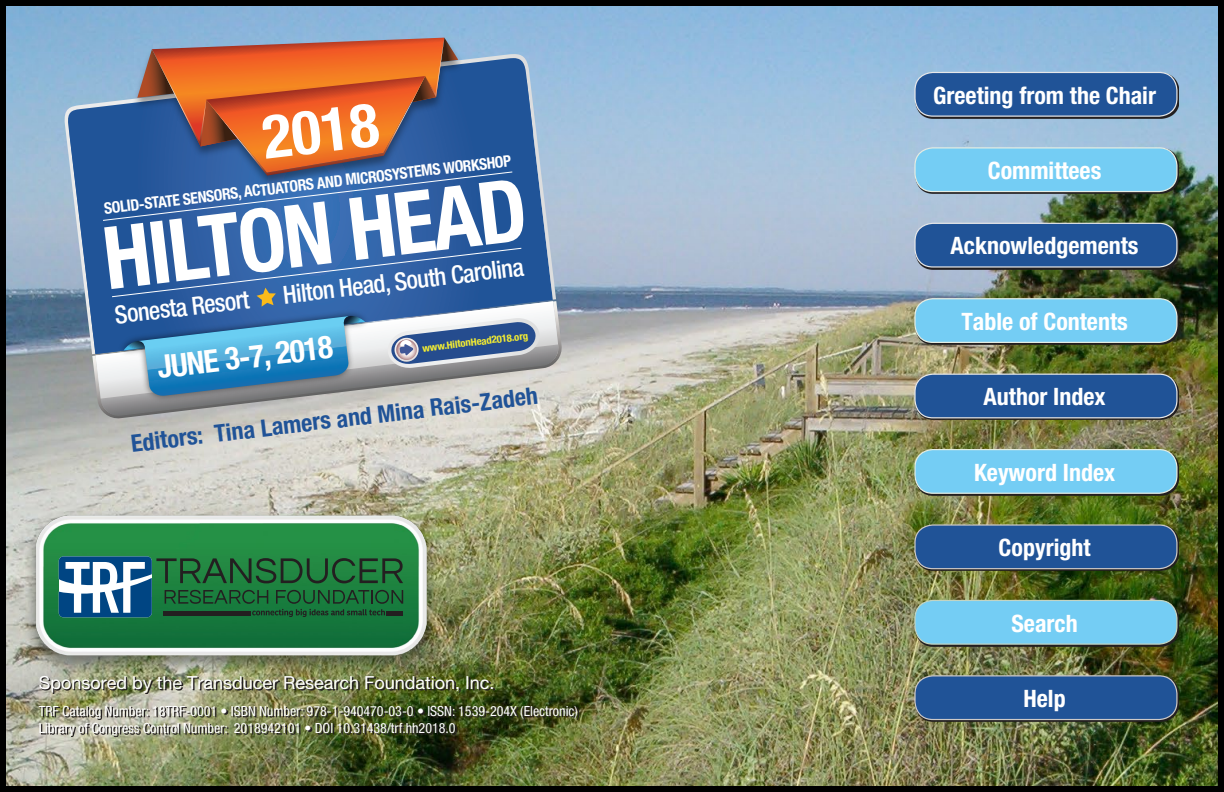
<style>
.page{position:relative;width:1224px;height:792px;background:#fff}
.page>*{position:absolute;margin:0;border:0;box-sizing:border-box;transform-origin:0 0}
.t1{font:700 condensed 87px "Helvetica Neue LT Pro";color:#fff}
.t2{font:700 condensed 60.6px "Helvetica Neue LT Pro";color:#fff}
.t3{font:700 condensed 31.6px "Helvetica Neue LT Pro";color:#fff}
.t4{font:500 condensed 25px "Helvetica Neue LT Pro";color:#fff}
.t5{font:700 condensed 24px "Helvetica Neue";color:#fff}
.t6{font:700 condensed 24px "Helvetica Neue";color:#205397}
.t7{font:18px "Helvetica Neue East A";color:#fff}
.t8{font:700 condensed 15.8px "Helvetica Neue LT Pro";color:#fff}
.t9{font:condensed 14px/16.8px "Helvetica Neue";color:#fff}
.t10{font:700 condensed 10.2px "Helvetica Neue LT Pro";color:#f4ed32;scale:1.07 1}
</style>
<div class="page">
<img style="left:7px;top:7px;width:1210px;height:778px">
<div style="left:0;top:0;width:1224px;height:792px;border:6px solid #000"></div>
<svg style="left:63px;top:54px;width:493px;height:300px;background:#86a6c8"></svg>
<svg style="left:67px;top:58px;width:466px;height:296px;background:#406ea8"></svg>
<svg style="left:92px;top:301px;width:471px;height:119px;background:#babdbd"></svg>
<svg style="left:96px;top:301px;width:463px;height:116px;background:#cdcac4"></svg>
<svg style="left:96px;top:301px;width:462px;height:98px"></svg>
<svg style="left:387px;top:318px;width:154px;height:51px"></svg>
<img style="left:112px;top:307px;width:270px;height:104px">
<svg style="left:124px;top:316px;width:241px;height:81px;background:#5394bd"></svg>
<div style="left:122px;top:10px;width:358px;height:28px;background:#8ab5db"></div>
<svg style="left:102px;top:38px;width:411px;height:183px;background:#796774"></svg>
<svg style="left:111px;top:247px;width:411px;height:60px;background:#3162a4"></svg>
<svg style="left:916px;top:73px;width:263px;height:45px"></svg>
<div style="left:915px;top:72px;width:262px;height:44px;background:#205397;border-radius:18px"></div>
<div style="left:914px;top:72px;width:264px;height:45px;border:1px solid #e6e7e9;border-radius:18px"></div>
<svg style="left:916px;top:149px;width:263px;height:45px"></svg>
<div style="left:915px;top:148px;width:262px;height:44px;background:#74cdf4;border-radius:18px"></div>
<div style="left:914px;top:147px;width:264px;height:45px;border:1px solid #e4ede4;border-radius:18px"></div>
<svg style="left:916px;top:224px;width:263px;height:45px"></svg>
<div style="left:915px;top:223px;width:262px;height:44px;background:#205397;border-radius:18px"></div>
<div style="left:914px;top:223px;width:264px;height:45px;border:1px solid #e6e7e9;border-radius:18px"></div>
<svg style="left:916px;top:300px;width:263px;height:45px"></svg>
<div style="left:915px;top:299px;width:262px;height:43px;background:#74cdf4;border-radius:18px"></div>
<div style="left:914px;top:298px;width:264px;height:45px;border:1px solid #e4ede4;border-radius:18px"></div>
<svg style="left:916px;top:375px;width:263px;height:45px"></svg>
<div style="left:915px;top:374px;width:262px;height:44px;background:#205397;border-radius:18px"></div>
<div style="left:914px;top:374px;width:264px;height:44px;border:1px solid #e6e7e9;border-radius:18px"></div>
<svg style="left:916px;top:450px;width:263px;height:45px"></svg>
<div style="left:915px;top:450px;width:262px;height:43px;background:#74cdf4;border-radius:18px"></div>
<div style="left:914px;top:449px;width:264px;height:45px;border:1px solid #e4ede4;border-radius:18px"></div>
<img style="left:41px;top:677px;width:454px;height:17px">
<img style="left:40px;top:707px;width:539px;height:30px">
<svg style="left:916px;top:526px;width:263px;height:45px"></svg>
<div style="left:915px;top:525px;width:262px;height:44px;background:#205397;border-radius:18px"></div>
<div style="left:914px;top:524px;width:264px;height:45px;border:1px solid #cdc9c8;border-radius:18px"></div>
<svg style="left:916px;top:601px;width:263px;height:45px"></svg>
<div style="left:915px;top:600px;width:262px;height:44px;background:#74cdf4;border-radius:18px"></div>
<div style="left:914px;top:600px;width:264px;height:45px;border:1px solid #c2d4c2;border-radius:18px"></div>
<svg style="left:916px;top:677px;width:263px;height:45px"></svg>
<div style="left:915px;top:676px;width:262px;height:44px;background:#205397;border-radius:18px"></div>
<div style="left:914px;top:675px;width:264px;height:45px;border:1px solid #cdc9c8;border-radius:18px"></div>
<img style="left:26px;top:501px;width:410px;height:172px">
<svg style="left:59px;top:556px;width:344px;height:61px;background:#317359"></svg>
<h2 class="t2" style="left:258px;top:101px;width:118px;rotate:-7deg">2018</h2>
<p class="t8" style="left:103px;top:200px;width:411px;rotate:-7deg">SOLID-STATE SENSORS, ACTUATORS AND MICROSYSTEMS WORKSHOP</p>
<h1 class="t1" style="left:97px;top:207px;width:427px;rotate:-7deg">HILTON HEAD</h1>
<h3 class="t4" style="left:281px;top:281px;width:244px;rotate:-7deg">Hilton Head, South Carolina</h3>
<h3 class="t4" style="left:113px;top:300px;width:137px;rotate:-7deg">Sonesta Resort</h3>
<h3 class="t3" style="left:155px;top:349px;width:178px;rotate:-7deg">JUNE 3-7, 2018</h3>
<p class="t10" style="left:422px;top:342px;width:101px;rotate:-7deg">www.HiltonHead2018.org</p>
<h3 class="t6" style="left:129px;top:430px;width:411px;rotate:-7deg">Editors: Tina Lamers and Mina Rais-Zadeh</h3>
<p class="t7" style="left:39px;top:671px;width:457px">Sponsored by the Transducer Research Foundation, Inc.</p>
<p class="t9" style="left:39px;top:703px;width:540px">TRF Catalog Number: 18TRF-0001 • ISBN Number: 978-1-940470-03-0 • ISSN: 1539-204X (Electronic)<br>Library of Congress Control Number: 2018942101 • DOI 10.31438/trf.hh2018.0</p>
<h3 class="t5" style="left:933px;top:81px;width:224px">Greeting from the Chair</h3>
<h3 class="t5" style="left:988px;top:156px;width:115px">Committees</h3>
<h3 class="t5" style="left:951px;top:231px;width:189px">Acknowledgements</h3>
<h3 class="t5" style="left:961px;top:307px;width:168px">Table of Contents</h3>
<h3 class="t5" style="left:984px;top:382px;width:124px">Author Index</h3>
<h3 class="t5" style="left:974px;top:458px;width:143px">Keyword Index</h3>
<h3 class="t5" style="left:999px;top:533px;width:93px">Copyright</h3>
<h3 class="t5" style="left:1012px;top:609px;width:68px">Search</h3>
<h3 class="t5" style="left:1024px;top:684px;width:44px">Help</h3>
</div>
